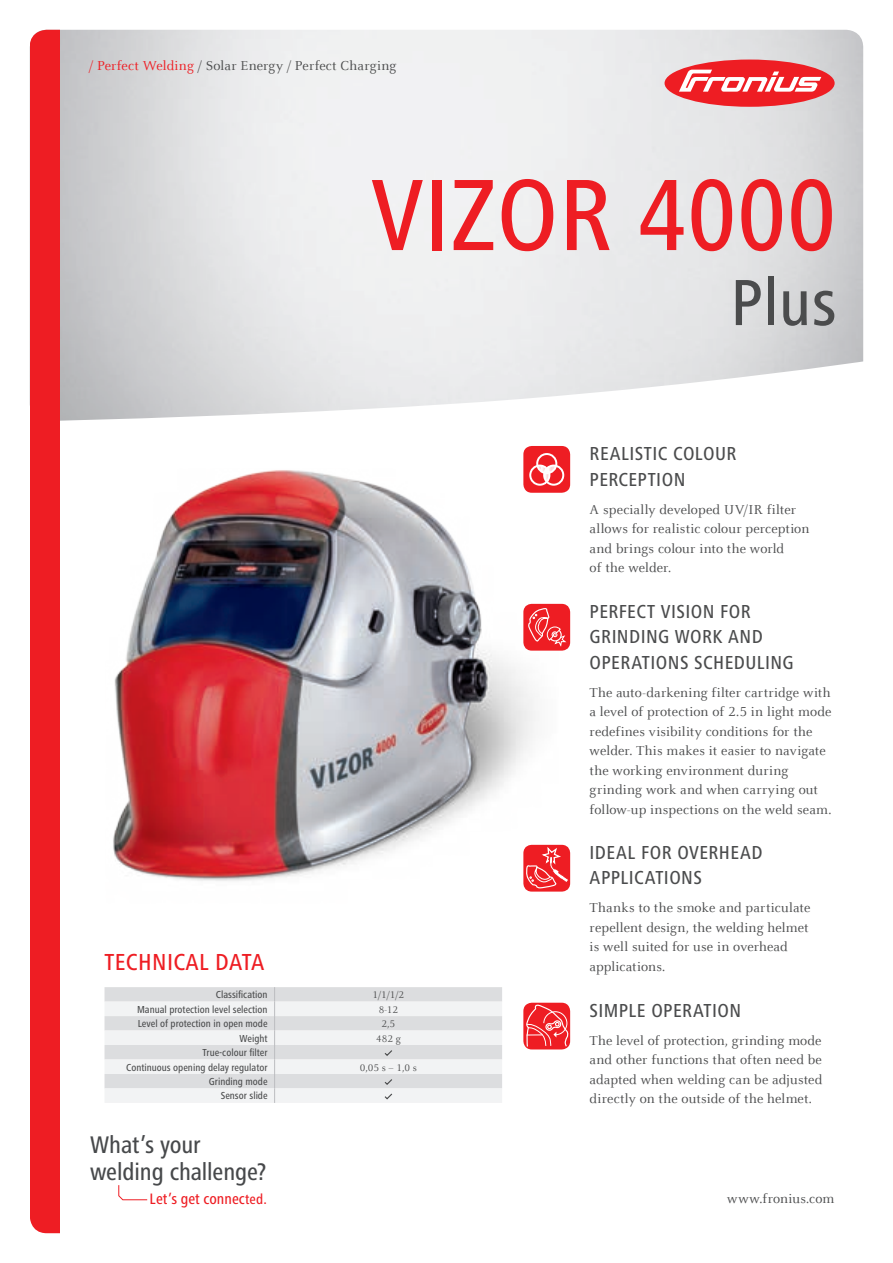
<style>
.page{position:relative;width:893px;height:1263px;background:#fff}
.page>*{position:absolute;margin:0;border:0;box-sizing:border-box;transform-origin:0 0}
.t1{font:500 condensed 105px "Frutiger Next LTW1 G";color:#ee1d23}
.t2{font:500 condensed 67.5px "Frutiger Next LTW1 G";color:#4b4c4d}
.t3{font:500 condensed 24.9px/26.8px "Frutiger Next LTW1 G";letter-spacing:-.005em;color:#47494b}
.t4{font:500 condensed 24px "Frutiger Next LTW1 G";letter-spacing:.015em;color:#ee1d23}
.t5{font:500 condensed 19.5px/25.5px "Frutiger Next LTW1 G";letter-spacing:.025em;color:#4b4c4d}
.t6{font:500 condensed 15.6px "Frutiger Next LTW1 G";color:#ee1d23}
.t7{font:14.25px/19.5px "Celeste Offc Pro";letter-spacing:.01em;color:#4b4c4d}
.t8{font:500 condensed 10.5px/14.5px "Frutiger Next LTW1 G";color:#4b4c4d;text-align:right}
.t9{font:10.5px "Celeste Offc Pro";color:#4b4c4d}
.s1{color:#ee1d23}
.s2{font-size:14.7px}
</style>
<div class="page">
<img style="left:60px;top:30px;width:803px;height:368px">
<div style="left:30px;top:30px;width:30px;height:1203px;background:#ee1d23"></div>
<div style="left:664px;top:60px;width:171px;height:47px;background:#ee1d23;border-radius:50%"></div>
<svg style="left:679px;top:70px;width:142px;height:22px"></svg>
<img style="left:60px;top:398px;width:498px;height:494px">
<svg style="left:118px;top:1185px;width:30px;height:16px"></svg>
<svg style="left:105px;top:987px;width:397px;height:116px"></svg>
<div style="left:523px;top:845px;width:47px;height:46px;border:4px solid #ee1d23;border-radius:6px"></div>
<svg style="left:525px;top:845px;width:46px;height:44px;background:#f04449"></svg>
<svg style="left:523px;top:1003px;width:47px;height:46px"></svg>
<svg style="left:524px;top:1004px;width:45px;height:44px;background:#f04348"></svg>
<div style="left:523px;top:604px;width:47px;height:47px;border:4px solid #ee1d23;border-radius:6px"></div>
<svg style="left:527px;top:607px;width:41px;height:41px;background:#f03f44"></svg>
<div style="left:523px;top:446px;width:47px;height:47px;background:#ee1d23;border-radius:9px"></div>
<div style="left:529px;top:465px;width:21px;height:21px;border:2px solid #fff;border-radius:50%"></div>
<div style="left:543px;top:465px;width:21px;height:21px;border:2px solid #fff;border-radius:50%"></div>
<div style="left:536px;top:453px;width:21px;height:21px;border:2px solid #fff;border-radius:50%"></div>
<svg style="left:537px;top:466px;width:20px;height:16px"></svg>
<p class="t7" style="left:89px;top:56px;width:309px"><span class="s1">/ Perfect Welding</span> / Solar Energy / Perfect Charging</p>
<h1 class="t1" style="left:371px;top:155px;width:467px">Vizor 4000</h1>
<h2 class="t2" style="left:730px;top:264px;width:108px">Plus</h2>
<h3 class="t4" style="left:105px;top:948px;width:161px">Technical data</h3>
<p class="t8" style="left:216px;top:987px;width:53px">Classification</p>
<p class="t9" style="left:373px;top:988px;width:33px">1/1/1/2</p>
<p class="t8" style="left:137px;top:1002px;width:132px">Manual protection level selection</p>
<p class="t9" style="left:379px;top:1003px;width:21px">8-12</p>
<p class="t8" style="left:138px;top:1016px;width:131px">Level of protection in open mode</p>
<p class="t9" style="left:382px;top:1017px;width:15px">2,5</p>
<p class="t8" style="left:240px;top:1031px;width:30px">Weight</p>
<p class="t9" style="left:376px;top:1032px;width:26px">482 g</p>
<p class="t8" style="left:126px;top:1045px;width:143px">True-colour filter<br>Continuous opening delay regulator</p>
<p class="t9" style="left:360px;top:1061px;width:59px">0,05 s – 1,0 s</p>
<p class="t8" style="left:209px;top:1074px;width:60px">Grinding mode<br>Sensor slide</p>
<h3 class="t5" style="left:590px;top:441px;width:148px">Realistic colour perception</h3>
<p class="t7" style="left:590px;top:499px;width:221px">A specially developed UV/IR filter allows for realistic colour perception and brings colour into the world<br>of the welder.</p>
<h3 class="t5" style="left:590px;top:599px;width:205px">Perfect vision for grinding work and operations scheduling</h3>
<p class="t7" style="left:590px;top:682px;width:243px">The auto-darkening filter cartridge with a level of protection of 2.5 in light mode redefines visibility conditions for the welder. This makes it easier to navigate the working environment during grinding work and when carrying out follow-up inspections on the weld seam.</p>
<h3 class="t5" style="left:590px;top:840px;width:174px">I deal for overhead applications</h3>
<p class="t7" style="left:590px;top:898px;width:222px">Thanks to the smoke and particulate repellent design, the welding helmet is well suited for use in overhead applications.</p>
<h3 class="t5" style="left:590px;top:997px;width:153px">Simple operation</h3>
<p class="t7" style="left:590px;top:1030px;width:234px;text-align:justify">The level of protection, grinding mode and other functions that often need be adapted when welding can be adjusted directly on the outside of the helmet.</p>
<h3 class="t3" style="left:90px;top:1131px;width:178px">What’s your welding challenge?</h3>
<p class="t6" style="left:150px;top:1190px;width:119px">Let’s get connec<span class="s2">ted.</span></p>
<p class="t7" style="left:727px;top:1189px;width:109px">www.fronius.com</p>
</div>
